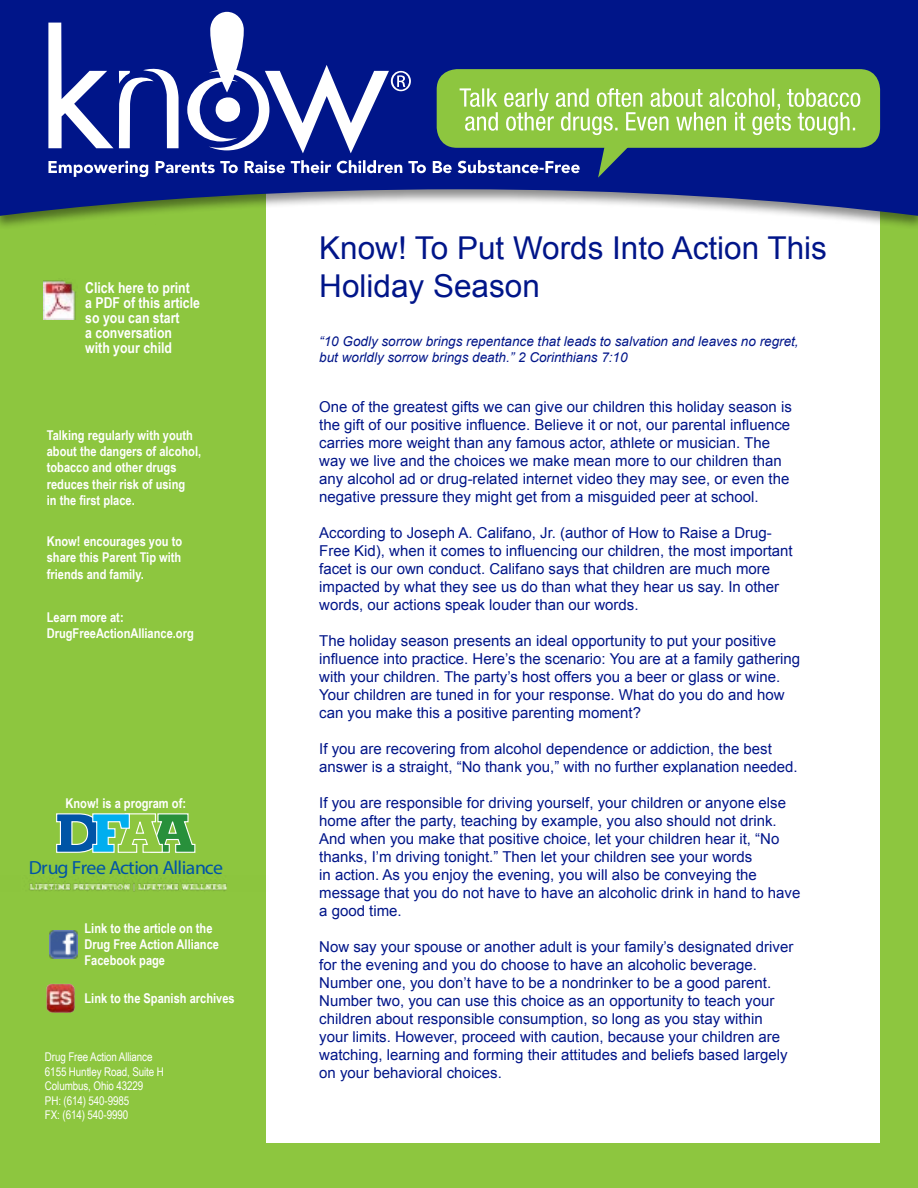
<style>
.page{position:relative;width:918px;height:1188px;background:#fff}
.page>*{position:absolute;margin:0;border:0;box-sizing:border-box;transform-origin:0 0}
.t1{font:31.5px/37.8px "Arial";color:#001589}
.t2{font:19.05px "Museo Slab 300";letter-spacing:-.035em;color:#0054a6;scale:1.04 1}
.t3{font:15px/18px "Arial";color:#001589}
.t4{font:700 15px/15px "Arial Narrow";color:#fff}
.t5{font:700 13.5px/16.2px "Arial Narrow";color:#fff}
.t6{font:italic 13.5px/16.2px "Arial";color:#001589}
.t7{font:12px/14.4px "Arial Narrow";letter-spacing:-.01em;color:#fff}
</style>
<div class="page">
<div style="left:258px;top:116px;width:660px;height:1072px;background:#8dc63f"></div>
<div style="left:266px;top:153px;width:614px;height:990px;background:#fff"></div>
<div style="left:0;top:116px;width:262px;height:1072px;background:#8dc63f"></div>
<div style="left:0;top:0;width:918px;height:230px;background:#000;opacity:.45"></div>
<svg style="left:0;top:0;width:918px;height:216px;background:#344695"></svg>
<div style="left:437px;top:69px;width:443px;height:79px;background:#8dc63f;border-radius:20px"></div>
<svg style="left:48px;top:12px;width:812px;height:166px"></svg>
<svg style="left:56px;top:813px;width:140px;height:40px"></svg>
<img style="left:29px;top:875px;width:198px;height:16px">
<img style="left:44px;top:280px;width:32px;height:40px">
<img style="left:46px;top:984px;width:29px;height:29px">
<img style="left:50px;top:931px;width:28px;height:28px">
<p class="t4" style="left:85px;top:280px;width:116px">Click here to print a PDF of this article so you can start<br>a conversation with your child</p>
<p class="t5" style="left:47px;top:427px;width:156px">Talking regularly with youth about the dangers of alcohol, tobacco and other drugs reduces their risk of using<br>in the first place.</p>
<p class="t5" style="left:47px;top:533px;width:137px;text-align:justify">Know! encourages you to share this Parent Tip with friends and family.</p>
<p class="t5" style="left:47px;top:608px;width:149px">Learn more at:<br>DrugFreeActionAlliance.org</p>
<p class="t5" style="left:65px;top:794px;width:122px">Know! is a program of:</p>
<p class="t2" style="left:29px;top:856px;width:188px">Drug Free Action Alliance</p>
<p class="t5" style="left:85px;top:919px;width:136px">Link to the article on the<br>Drug Free Action Alliance<br>Facebook page</p>
<p class="t5" style="left:85px;top:989px;width:152px">Link to the Spanish archives</p>
<p class="t7" style="left:45px;top:1050px;width:120px">Drug Free Action Alliance<br>6155 Huntley Road, Suite H<br>Columbus, Ohio 43229<br>PH: (614) 540-9985<br>FX: (614) 540-9990</p>
<h1 class="t1" style="left:319px;top:230px;width:509px">Know! To Put Words Into Action This<br>Holiday Season</h1>
<p class="t6" style="left:319px;top:333px;width:481px">“10 Godly sorrow brings repentance that leads to salvation and leaves no regret, but worldly sorrow brings death.” 2 Corinthians 7:10</p>
<p class="t3" style="left:319px;top:398px;width:474px">One of the greatest gifts we can give our children this holiday season is the gift of our positive influence. Believe it or not, our parental influence carries more weight than any famous actor, athlete or musician. The way we live and the choices we make mean more to our children than any alcohol ad or drug-related internet video they may see, or even the negative pressure they might get from a misguided peer at school.</p>
<p class="t3" style="left:319px;top:524px;width:475px">According to Joseph A. Califano, Jr. (author of How to Raise a Drug-Free Kid), when it comes to influencing our children, the most important facet is our own conduct. Califano says that children are much more impacted by what they see us do than what they hear us say. In other words, our actions speak louder than our words.</p>
<p class="t3" style="left:319px;top:632px;width:482px">The holiday season presents an ideal opportunity to put your positive influence into practice. Here’s the scenario: You are at a family gathering with your children. The party’s host offers you a beer or glass or wine.<br>Your children are tuned in for your response. What do you do and how can you make this a positive parenting moment?</p>
<p class="t3" style="left:319px;top:740px;width:480px">If you are recovering from alcohol dependence or addiction, the best answer is a straight, “No thank you,” with no further explanation needed.</p>
<p class="t3" style="left:319px;top:794px;width:483px">If you are responsible for driving yourself, your children or anyone else home after the party, teaching by example, you also should not drink.<br>And when you make that positive choice, let your children hear it, “No thanks, I’m driving tonight.” Then let your children see your words<br>in action. As you enjoy the evening, you will also be conveying the message that you do not have to have an alcoholic drink in hand to have a good time.</p>
<p class="t3" style="left:319px;top:938px;width:476px">Now say your spouse or another adult is your family’s designated driver for the evening and you do choose to have an alcoholic beverage.<br>Number one, you don’t have to be a nondrinker to be a good parent.<br>Number two, you can use this choice as an opportunity to teach your children about responsible consumption, so long as you stay within your limits. However, proceed with caution, because your children are watching, learning and forming their attitudes and beliefs based largely on your behavioral choices.</p>
</div>
